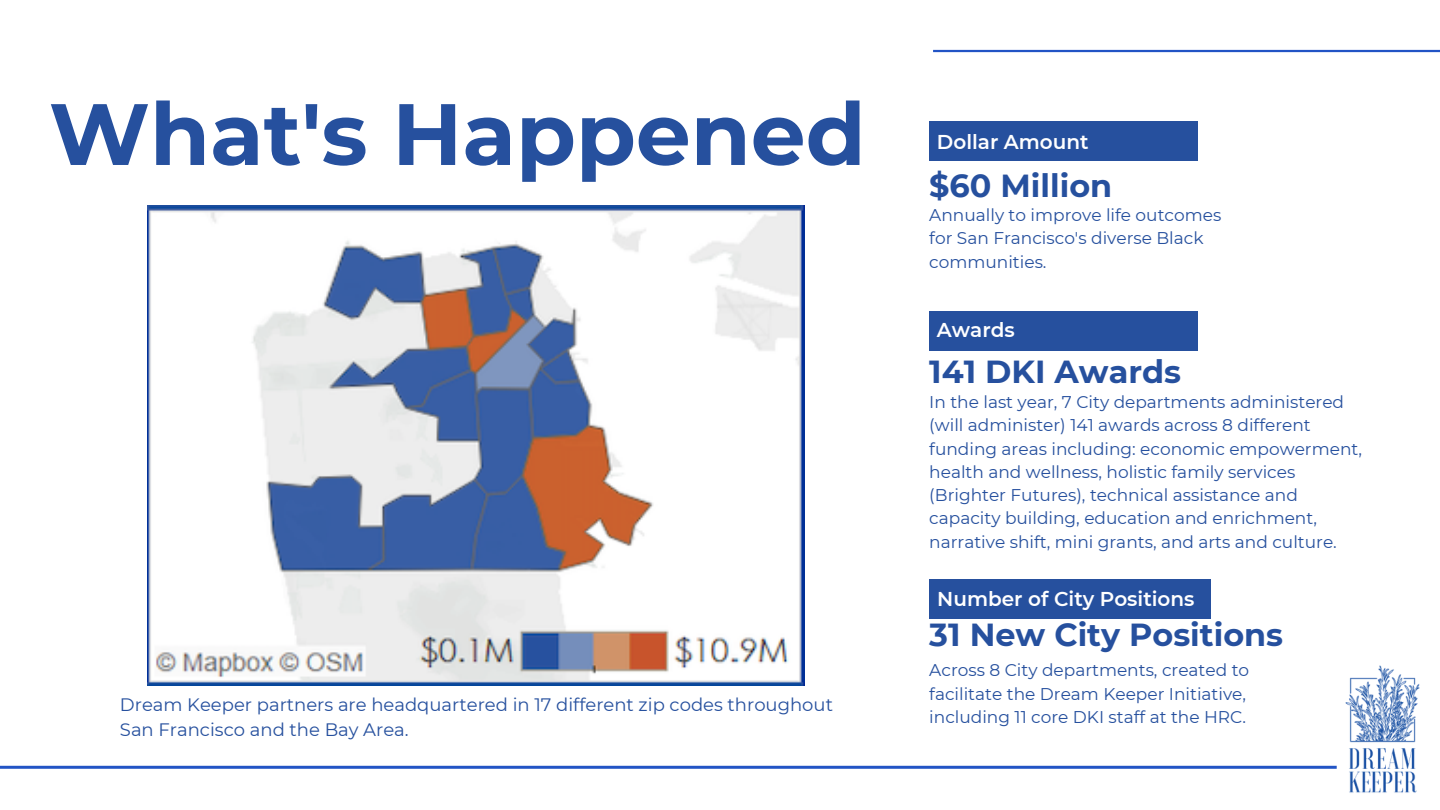
<style>
.page{position:relative;width:1440px;height:810px;background:#fff}
.page>*{position:absolute;margin:0;border:0;box-sizing:border-box;transform-origin:0 0}
.t1{font:700 86.9px "Montserrat";color:#26509e}
.t2{font:700 31.9px "Montserrat";color:#26509e}
.t3{font:600 20px "Montserrat";color:#fff}
.t4{font:18px/24.8px "Montserrat";color:#26509e}
.t5{font:17px/23.2px "Montserrat";color:#26509e}
</style>
<div class="page">
<hr style="left:933px;top:50px;width:507px;height:2px;background:#2254c5">
<hr style="left:0;top:766px;width:1337px;height:3px;background:#2254c5">
<img style="left:147px;top:205px;width:657px;height:480px">
<div style="left:929px;top:122px;width:269px;height:39px;background:#26509e"></div>
<div style="left:929px;top:311px;width:269px;height:40px;background:#26509e"></div>
<div style="left:929px;top:579px;width:282px;height:39px;background:#26509e"></div>
<img style="left:1345px;top:665px;width:75px;height:128px">
<p class="t1" style="left:49px;top:81px;width:818px">What's Happened</p>
<p class="t4" style="left:120px;top:692px;width:715px">Dream Keeper partners are headquartered in 17 different zip codes throughout<br>San Francisco and the Bay Area.</p>
<p class="t3" style="left:937px;top:130px;width:153px">Dollar Amount</p>
<p class="t2" style="left:929px;top:166px;width:184px">$60 Million</p>
<p class="t5" style="left:929px;top:203px;width:293px">Annually to improve life outcomes for San Francisco's diverse Black communities.</p>
<p class="t3" style="left:937px;top:318px;width:79px">Awards</p>
<p class="t2" style="left:929px;top:352px;width:253px">141 DKI Awards</p>
<p class="t5" style="left:929px;top:391px;width:434px">In the last year, 7 City departments administered (will administer) 141 awards across 8 different funding areas including: economic empowerment, health and wellness, holistic family services (Brighter Futures), technical assistance and capacity building, education and enrichment, narrative shift, mini grants, and arts and culture.</p>
<p class="t3" style="left:937px;top:587px;width:259px">Number of City Positions</p>
<p class="t2" style="left:929px;top:615px;width:355px">31 New City Positions</p>
<p class="t5" style="left:929px;top:659px;width:321px">Across 8 City departments, created to facilitate the Dream Keeper Initiative, including 11 core DKI staff at the HRC.</p>
</div>
